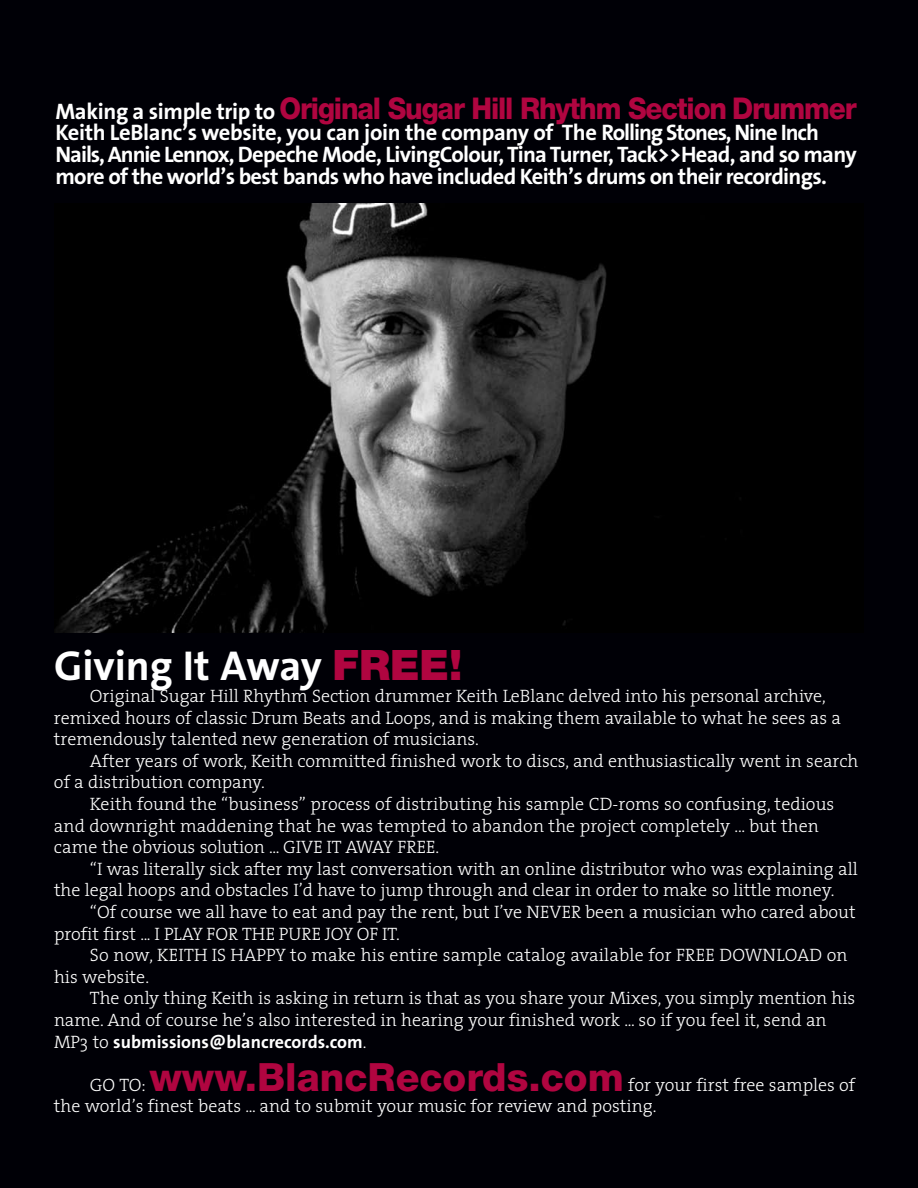
<style>
.page{position:relative;width:918px;height:1188px;background:#000006}
.page>*{position:absolute;margin:0;border:0;box-sizing:border-box;transform-origin:0 0}
.t1{font:700 42px "The Sans B7";color:#fff}
.t2{font:800 30px "Helvetica Neue";letter-spacing:-.04em;color:#b00540;scale:.93 1}
.t3{font:700 22.5px/21.6px "The Sans B7";letter-spacing:-.03em;color:#fff}
.t4{font:300 18px/21.6px "The Serif";color:#fff}
.t5{font:700 18px "The Sans B7";color:#fff}
.s1{font-family:"The Sans B7";font-weight:700;font-size:22.5px;color:#fff}
.s2{font-family:"Helvetica Neue";font-weight:900;color:#b00540}
.s3{font-family:"The Serif";font-weight:300}
.s4{font-family:"Helvetica Neue";font-weight:800;font-size:39px;color:#b00540}
</style>
<div class="page">
<img style="left:56px;top:203px;width:551px;height:429px">
<h2 class="t2" style="left:55px;top:97px;width:863px"><span class="s1">Making a simple trip to</span> Original Sugar Hill Rhythm Section Drummer</h2>
<p class="t3" style="left:55px;top:123px;width:803px">Keith LeBlanc’s website, you can join the company of The RollingStones,NineInch<br>Nails, Annie Lennox, Depeche Mode, LivingColour, Tina Turner, Tack&gt;&gt;Head, and so many more of the world’s best bands who have included Keith’s drums on their recordings.</p>
<h1 class="t1" style="left:54px;top:644px;width:410px">Giving It Away <span class="s2">FREE!</span></h1>
<p class="t4" style="left:54px;top:687px;width:789px;text-indent:36px">Original Sugar Hill Rhythm Section drummer Keith LeBlanc delved into his personal archive, remixed hours of classic Drum Beats and Loops, and is making them available to what he sees as a tremendously talented new generation of musicians.</p>
<p class="t4" style="left:54px;top:752px;width:806px;text-indent:36px">After years of work, Keith committed finished work to discs, and enthusiastically went in search of a distribution company.</p>
<p class="t4" style="left:54px;top:795px;width:782px;text-indent:36px">Keith found the “business” process of distributing his sample CD-roms so confusing, tedious and downright maddening that he was tempted to abandon the project completely ... but then came the obvious solution ... GIVE IT AWAY FREE.</p>
<p class="t4" style="left:54px;top:860px;width:805px;text-indent:36px">“I was literally sick after my last conversation with an online distributor who was explaining all the legal hoops and obstacles I’d have to jump through and clear in order to make so little money.</p>
<p class="t4" style="left:54px;top:903px;width:803px;text-indent:36px">“Of course we all have to eat and pay the rent, but I’ve NEVER been a musician who cared about profit first ... I PLAY FOR THE PURE JOY OF IT.</p>
<p class="t4" style="left:54px;top:947px;width:795px;text-indent:36px">So now, KEITH IS HAPPY to make his entire sample catalog available for FREE DOWNLOAD on his website.</p>
<p class="t4" style="left:54px;top:990px;width:803px;text-indent:36px">The only thing Keith is asking in return is that as you share your Mixes, you simply mention his name. And of course he’s also interested in hearing your finished work ... so if you feel it, send an</p>
<p class="t5" style="left:54px;top:1032px;width:314px"><span class="s3">MP3 to</span> submissions@blancrecords.com<span class="s3">.</span></p>
<p class="t4" style="left:54px;top:1076px;width:803px;text-indent:36px">GO TO: <span class="s4">www.BlancRecords.com</span> for your first free samples of the world’s finest beats ... and to submit your music for review and posting.</p>
</div>
